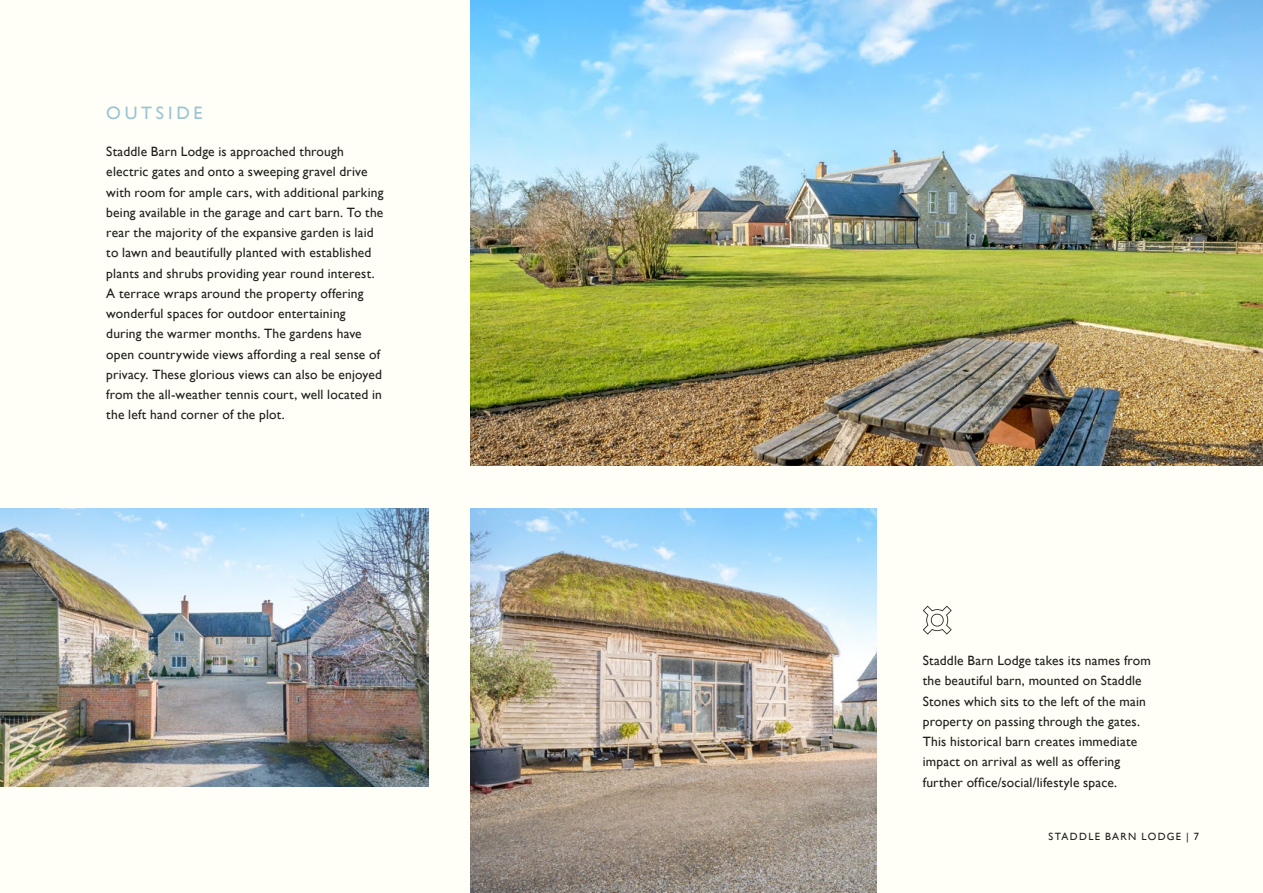
<style>
.page{position:relative;width:1263px;height:893px;background:#fffef7}
.page>*{position:absolute;margin:0;border:0;box-sizing:border-box;transform-origin:0 0}
.Small_headers{font:18px "Gill Sans";letter-spacing:.21em;color:#98c5d4}
.Body_copy{font:13.5px/20.2px "Gill Sans";letter-spacing:.015em;color:#1e1f1c}
.t1{font:10.5px "Gill Sans";letter-spacing:.125em;color:#1e1f1c}
</style>
<div class="page">
<img style="left:471px;top:0;width:792px;height:466px">
<img style="left:471px;top:508px;width:405px;height:385px">
<img style="left:0;top:508px;width:428px;height:279px">
<svg style="left:923px;top:606px;width:29px;height:29px"></svg>
<p class="Small_headers" style="left:106px;top:102px;width:98px">OUTSIDE</p>
<p class="Body_copy" style="left:106px;top:141px;width:279px">Staddle Barn Lodge is approached through electric gates and onto a sweeping gravel drive with room for ample cars, with additional parking being available in the garage and cart barn. To the rear the majority of the expansive garden is laid to lawn and beautifully planted with established plants and shrubs providing year round interest.<br>A terrace wraps around the property offering wonderful spaces for outdoor entertaining during the warmer months. The gardens have open countrywide views affording a real sense of privacy. These glorious views can also be enjoyed from the all-weather tennis court, well located in the left hand corner of the plot.</p>
<p class="Body_copy" style="left:923px;top:650px;width:230px">Staddle Barn Lodge takes its names from the beautiful barn, mounted on Staddle Stones which sits to the left of the main property on passing through the gates.<br>This historical barn creates immediate impact on arrival as well as offering further office/social/lifestyle space.</p>
<p class="t1" style="left:1048px;top:830px;width:152px">STADDLE BARN LODGE | 7</p>
</div>
